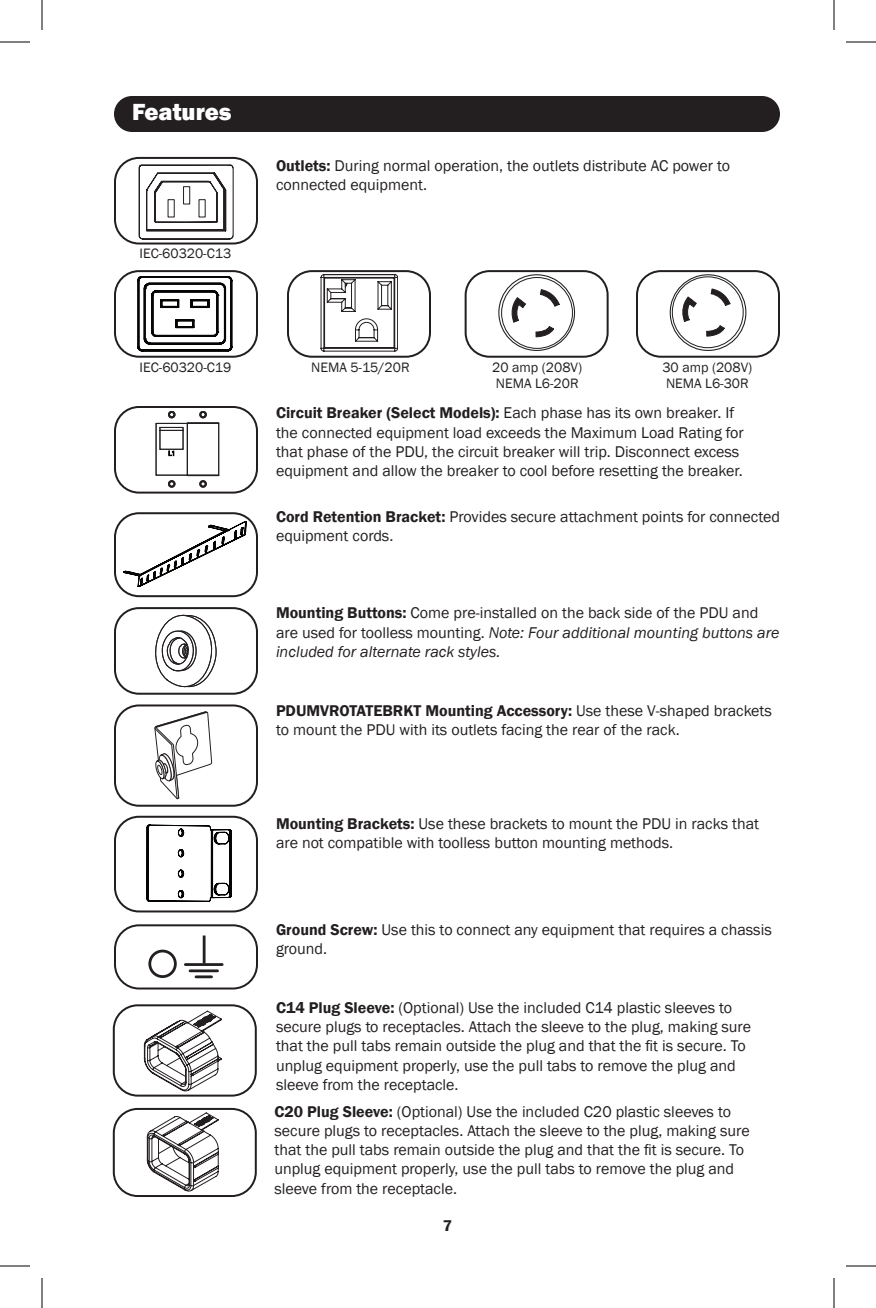
<style>
.page{position:relative;width:876px;height:1308px;background:#fff}
.page>*{position:absolute;margin:0;border:0;box-sizing:border-box;transform-origin:0 0}
.t1{font:800 24px "Franklin Gothic";color:#fff}
.t2{font:16px/19.2px "Franklin Gothic";color:#231f20}
.t3{font:600 16px "Franklin Gothic";color:#231f20}
.t4{font:14px/16.8px "Franklin Gothic";color:#231f20}
.s1{font-weight:600}
.s2{font-style:italic}
</style>
<div class="page">
<svg style="left:139px;top:164px;width:95px;height:76px"></svg>
<div style="left:183px;top:186px;width:7px;height:18px;background:#fff;border:1px solid #231f20"></div>
<svg style="left:199px;top:199px;width:7px;height:18px"></svg>
<div style="left:168px;top:199px;width:7px;height:18px;background:#fff;border:1px solid #231f20"></div>
<div style="left:114px;top:157px;width:144px;height:88px;border:2px solid #231f20;border-radius:24px"></div>
<svg style="left:156px;top:411px;width:63px;height:76px"></svg>
<div style="left:114px;top:406px;width:144px;height:88px;border:2px solid #231f20;border-radius:24px"></div>
<svg style="left:155px;top:614px;width:62px;height:74px"></svg>
<div style="left:114px;top:607px;width:144px;height:88px;border:2px solid #231f20;border-radius:24px"></div>
<svg style="left:124px;top:521px;width:122px;height:66px"></svg>
<div style="left:114px;top:512px;width:144px;height:85px;border:2px solid #231f20;border-radius:24px"></div>
<svg style="left:147px;top:825px;width:85px;height:77px"></svg>
<div style="left:114px;top:816px;width:144px;height:96px;border:2px solid #231f20;border-radius:24px"></div>
<svg style="left:154px;top:711px;width:59px;height:89px"></svg>
<div style="left:114px;top:704px;width:144px;height:103px;border:2px solid #231f20;border-radius:24px"></div>
<div style="left:114px;top:924px;width:144px;height:66px;border:2px solid #231f20;border-radius:24px"></div>
<svg style="left:138px;top:276px;width:94px;height:75px"></svg>
<div style="left:114px;top:270px;width:144px;height:88px;border:2px solid #231f20;border-radius:24px"></div>
<svg style="left:321px;top:274px;width:77px;height:77px"></svg>
<div style="left:287px;top:270px;width:144px;height:88px;border:2px solid #231f20;border-radius:24px"></div>
<svg style="left:499px;top:275px;width:76px;height:75px"></svg>
<div style="left:498px;top:274px;width:77px;height:77px;border:1px solid #231f20;border-radius:50%"></div>
<div style="left:502px;top:278px;width:70px;height:70px;background:#fff;border-radius:50%"></div>
<div style="left:501px;top:277px;width:72px;height:72px;border:1px solid #231f20;border-radius:50%"></div>
<svg style="left:535px;top:326px;width:19px;height:12px"></svg>
<svg style="left:540px;top:289px;width:20px;height:18px"></svg>
<svg style="left:511px;top:297px;width:15px;height:26px"></svg>
<div style="left:465px;top:270px;width:144px;height:88px;border:2px solid #231f20;border-radius:24px"></div>
<svg style="left:670px;top:275px;width:76px;height:75px"></svg>
<div style="left:670px;top:274px;width:76px;height:77px;border:1px solid #231f20;border-radius:50%"></div>
<div style="left:672px;top:277px;width:71px;height:71px;background:#fff;border-radius:50%"></div>
<div style="left:672px;top:276px;width:72px;height:72px;border:1px solid #231f20;border-radius:50%"></div>
<svg style="left:706px;top:325px;width:19px;height:12px"></svg>
<svg style="left:710px;top:288px;width:21px;height:18px"></svg>
<svg style="left:682px;top:296px;width:15px;height:26px"></svg>
<div style="left:636px;top:270px;width:144px;height:88px;border:2px solid #231f20;border-radius:24px"></div>
<div style="left:114px;top:96px;width:666px;height:36px;background:#231f20;border-radius:18px"></div>
<div style="left:148px;top:950px;width:29px;height:28px;border:3px solid #231f20;border-radius:50%"></div>
<hr style="left:185px;top:963px;width:37px;height:3px;background:#231f20">
<hr style="left:190px;top:969px;width:28px;height:3px;background:#231f20">
<hr style="left:196px;top:975px;width:16px;height:3px;background:#231f20">
<hr style="left:203px;top:936px;width:3px;height:27px;background:#231f20">
<svg style="left:147px;top:1112px;width:72px;height:80px"></svg>
<div style="left:113px;top:1108px;width:144px;height:89px;border:2px solid #231f20;border-radius:24px"></div>
<svg style="left:144px;top:1010px;width:78px;height:82px"></svg>
<div style="left:113px;top:1004px;width:144px;height:93px;border:2px solid #231f20;border-radius:24px"></div>
<hr style="left:0;top:42px;width:30px;height:1px;background:#000">
<hr style="left:846px;top:42px;width:30px;height:1px;background:#000">
<hr style="left:0;top:1266px;width:30px;height:1px;background:#000">
<hr style="left:846px;top:1266px;width:30px;height:1px;background:#000">
<hr style="left:42px;top:0;width:1px;height:30px;background:#000">
<hr style="left:42px;top:1278px;width:1px;height:30px;background:#000">
<hr style="left:834px;top:0;width:1px;height:30px;background:#000">
<hr style="left:834px;top:1278px;width:1px;height:30px;background:#000">
<p class="t1" style="left:132px;top:97px;width:101px">Features</p>
<p class="t4" style="left:140px;top:245px;width:93px">IEC-60320-C13</p>
<p class="t2" style="left:276px;top:156px;width:456px"><span class="s1">Outlets:</span> During normal operation, the outlets distribute AC power to connected equipment.</p>
<p class="t4" style="left:140px;top:359px;width:93px">IEC-60320-C19</p>
<p class="t4" style="left:311px;top:359px;width:100px">NEMA 5-15/20R</p>
<p class="t4" style="left:492px;top:359px;width:91px">20 amp (208V)<br>NEMA L6-20R</p>
<p class="t4" style="left:662px;top:359px;width:91px">30 amp (208V)<br>NEMA L6-30R</p>
<p class="t2" style="left:276px;top:404px;width:469px"><span class="s1">Circuit Breaker (Select Models):</span> Each phase has its own breaker. If the connected equipment load exceeds the Maximum Load Rating for that phase of the PDU, the circuit breaker will trip. Disconnect excess equipment and allow the breaker to cool before resetting the breaker.</p>
<p class="t2" style="left:276px;top:507px;width:506px"><span class="s1">Cord Retention Bracket:</span> Provides secure attachment points for connected equipment cords.</p>
<p class="t2" style="left:276px;top:604px;width:505px"><span class="s1">Mounting Buttons:</span> Come pre-installed on the back side of the PDU and are used for toolless mounting. <span class="s2">Note: Four additional mounting buttons are included for alternate rack styles.</span></p>
<p class="t2" style="left:276px;top:701px;width:497px"><span class="s1">PDUMVROTATEBRKT Mounting Accessory:</span> Use these V-shaped brackets to mount the PDU with its outlets facing the rear of the rack.</p>
<p class="t2" style="left:276px;top:814px;width:485px"><span class="s1">Mounting Brackets:</span> Use these brackets to mount the PDU in racks that are not compatible with toolless button mounting methods.</p>
<p class="t2" style="left:276px;top:921px;width:497px"><span class="s1">Ground Screw:</span> Use this to connect any equipment that requires a chassis ground.</p>
<p class="t2" style="left:276px;top:998px;width:477px"><span class="s1">C14 Plug Sleeve:</span> (Optional) Use the included C14 plastic sleeves to secure plugs to receptacles. Attach the sleeve to the plug, making sure that the pull tabs remain outside the plug and that the fit is secure. To unplug equipment properly, use the pull tabs to remove the plug and sleeve from the receptacle.</p>
<p class="t2" style="left:274px;top:1102px;width:477px"><span class="s1">C20 Plug Sleeve:</span> (Optional) Use the included C20 plastic sleeves to secure plugs to receptacles. Attach the sleeve to the plug, making sure that the pull tabs remain outside the plug and that the fit is secure. To unplug equipment properly, use the pull tabs to remove the plug and sleeve from the receptacle.</p>
<p class="t3" style="left:443px;top:1216px;width:11px">7</p>
</div>
